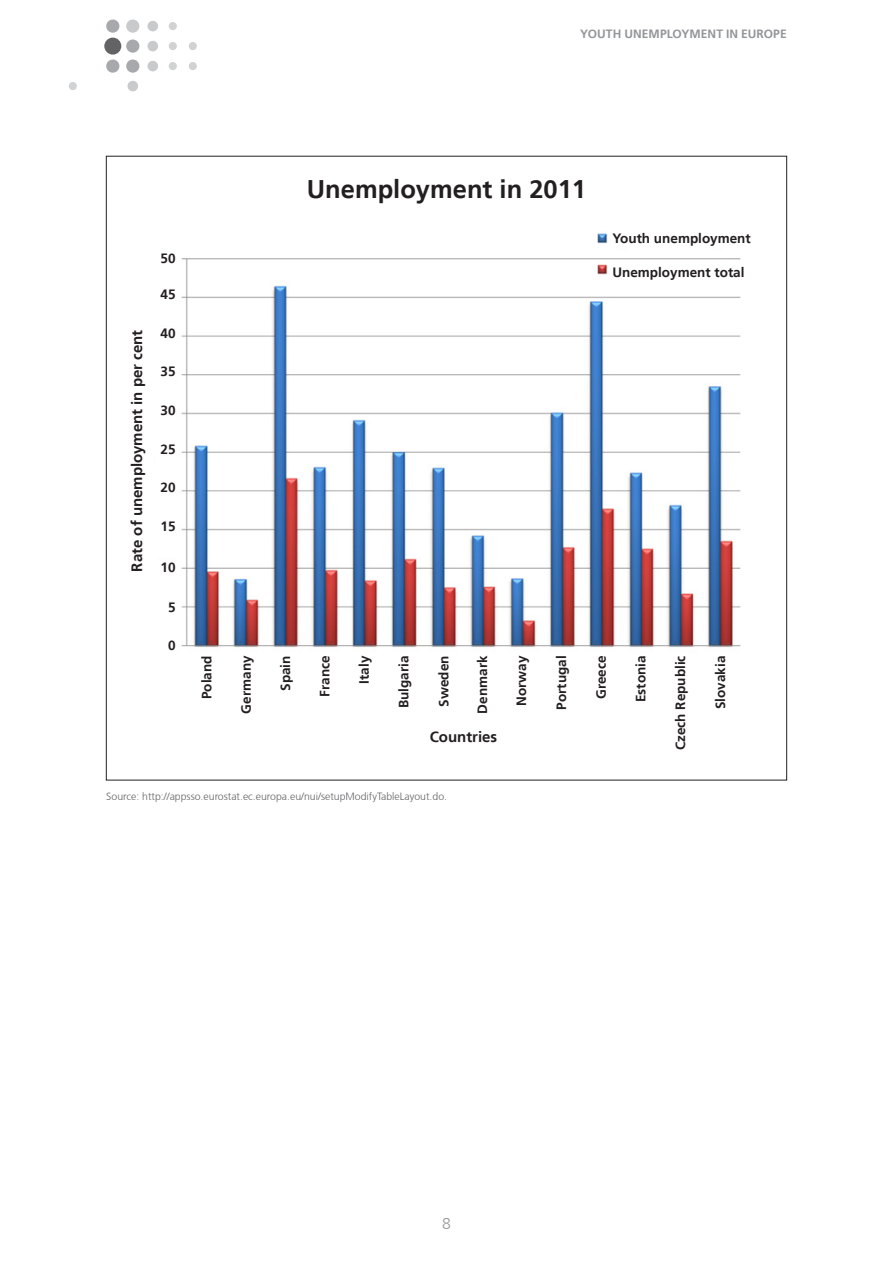
<style>
.page{position:relative;width:893px;height:1263px;background:#fff}
.page>*{position:absolute;margin:0;border:0;box-sizing:border-box;transform-origin:0 0}
.t1{font:700 25.5px "Frutiger LT";color:#231f20}
.t2{font:300 15.75px "Frutiger CE";color:#939598}
.t3{font:700 15px "Frutiger LT";color:#231f20}
.t4{font:700 13.5px "Frutiger LT";color:#231f20}
.t5{font:700 12px "Frutiger LT";letter-spacing:.005em;color:#939598}
.Fußnote{font:300 10.5px "Frutiger CE";color:#636366}
</style>
<div class="page">
<div style="left:104px;top:38px;width:17px;height:17px;background:#636366;border-radius:50%"></div>
<div style="left:69px;top:82px;width:8px;height:8px;background:#d1d2d4;border-radius:50%"></div>
<div style="left:127px;top:81px;width:11px;height:10px;background:#c9cacc;border-radius:50%"></div>
<div style="left:169px;top:22px;width:8px;height:8px;background:#d1d2d4;border-radius:50%"></div>
<div style="left:147px;top:21px;width:11px;height:10px;background:#c9cacc;border-radius:50%"></div>
<div style="left:189px;top:42px;width:8px;height:8px;background:#d1d2d4;border-radius:50%"></div>
<div style="left:169px;top:42px;width:8px;height:8px;background:#d1d2d4;border-radius:50%"></div>
<div style="left:147px;top:41px;width:11px;height:10px;background:#c9cacc;border-radius:50%"></div>
<div style="left:189px;top:62px;width:8px;height:8px;background:#d1d2d4;border-radius:50%"></div>
<div style="left:169px;top:62px;width:8px;height:8px;background:#d1d2d4;border-radius:50%"></div>
<div style="left:147px;top:61px;width:11px;height:10px;background:#c9cacc;border-radius:50%"></div>
<div style="left:126px;top:20px;width:13px;height:13px;background:#c9cacc;border-radius:50%"></div>
<div style="left:106px;top:20px;width:13px;height:13px;background:#a8a9ad;border-radius:50%"></div>
<div style="left:126px;top:39px;width:13px;height:14px;background:#a8a9ad;border-radius:50%"></div>
<div style="left:126px;top:59px;width:13px;height:14px;background:#a8a9ad;border-radius:50%"></div>
<div style="left:106px;top:59px;width:13px;height:14px;background:#a8a9ad;border-radius:50%"></div>
<img style="left:168px;top:233px;width:573px;height:415px">
<div style="left:156px;top:252px;width:20px;height:20px;background:#fff"></div>
<div style="left:156px;top:289px;width:20px;height:20px;background:#fff"></div>
<div style="left:156px;top:328px;width:20px;height:19px;background:#fff"></div>
<div style="left:156px;top:366px;width:20px;height:20px;background:#fff"></div>
<div style="left:156px;top:405px;width:20px;height:19px;background:#fff"></div>
<div style="left:156px;top:443px;width:20px;height:20px;background:#fff"></div>
<div style="left:156px;top:482px;width:20px;height:19px;background:#fff"></div>
<div style="left:156px;top:520px;width:20px;height:20px;background:#fff"></div>
<div style="left:156px;top:562px;width:20px;height:19px;background:#fff"></div>
<div style="left:156px;top:602px;width:20px;height:19px;background:#fff"></div>
<div style="left:156px;top:640px;width:20px;height:19px;background:#fff"></div>
<div style="left:609px;top:228px;width:162px;height:20px;background:#fff"></div>
<div style="left:609px;top:262px;width:162px;height:20px;background:#fff"></div>
<p class="t5" style="left:580px;top:27px;width:208px">YOUTH UNEMPLOYMENT IN EUROPE</p>
<p class="t3" style="left:128px;top:571px;width:243px;rotate:-90deg">Rate of unemployment in per cent</p>
<p class="t4" style="left:161px;top:250px;width:17px">50</p>
<p class="t4" style="left:161px;top:287px;width:17px">45</p>
<p class="t4" style="left:161px;top:325px;width:17px">40</p>
<p class="t4" style="left:161px;top:364px;width:17px">35</p>
<p class="t4" style="left:161px;top:402px;width:17px">30</p>
<p class="t4" style="left:161px;top:441px;width:17px">25</p>
<p class="t4" style="left:161px;top:479px;width:17px">20</p>
<p class="t4" style="left:161px;top:518px;width:17px">15</p>
<p class="t4" style="left:161px;top:559px;width:17px">10</p>
<p class="t4" style="left:168px;top:599px;width:9px">5</p>
<p class="t4" style="left:168px;top:637px;width:9px">0</p>
<p class="t1" style="left:307px;top:174px;width:281px">Unemployment in 2011</p>
<p class="t4" style="left:612px;top:231px;width:140px">Youth unemployment</p>
<p class="t4" style="left:612px;top:264px;width:134px">Unemployment total</p>
<p class="t4" style="left:199px;top:699px;width:45px;rotate:-90deg">Poland</p>
<p class="t4" style="left:238px;top:713px;width:59px;rotate:-90deg">Germany</p>
<p class="t4" style="left:278px;top:691px;width:37px;rotate:-90deg">Spain</p>
<p class="t4" style="left:317px;top:697px;width:43px;rotate:-90deg">France</p>
<p class="t4" style="left:356px;top:683px;width:29px;rotate:-90deg">Italy</p>
<p class="t4" style="left:396px;top:708px;width:54px;rotate:-90deg">Bulgaria</p>
<p class="t4" style="left:436px;top:707px;width:53px;rotate:-90deg">Sweden</p>
<p class="t4" style="left:475px;top:713px;width:59px;rotate:-90deg">Denmark</p>
<p class="t4" style="left:514px;top:706px;width:52px;rotate:-90deg">Norway</p>
<p class="t4" style="left:553px;top:710px;width:56px;rotate:-90deg">Portugal</p>
<p class="t4" style="left:593px;top:699px;width:45px;rotate:-90deg">Greece</p>
<p class="t4" style="left:633px;top:702px;width:48px;rotate:-90deg">Estonia</p>
<p class="t4" style="left:673px;top:750px;width:96px;rotate:-90deg">Czech Republic</p>
<p class="t4" style="left:712px;top:709px;width:55px;rotate:-90deg">Slovakia</p>
<p class="t3" style="left:430px;top:728px;width:69px">Countries</p>
<p class="Fußnote" style="left:106px;top:790px;width:342px">Source: http://appsso.eurostat.ec.europa.eu/nui/setupModifyTableLayout.do.</p>
<p class="t2" style="left:442px;top:1214px;width:10px">8</p>
</div>
